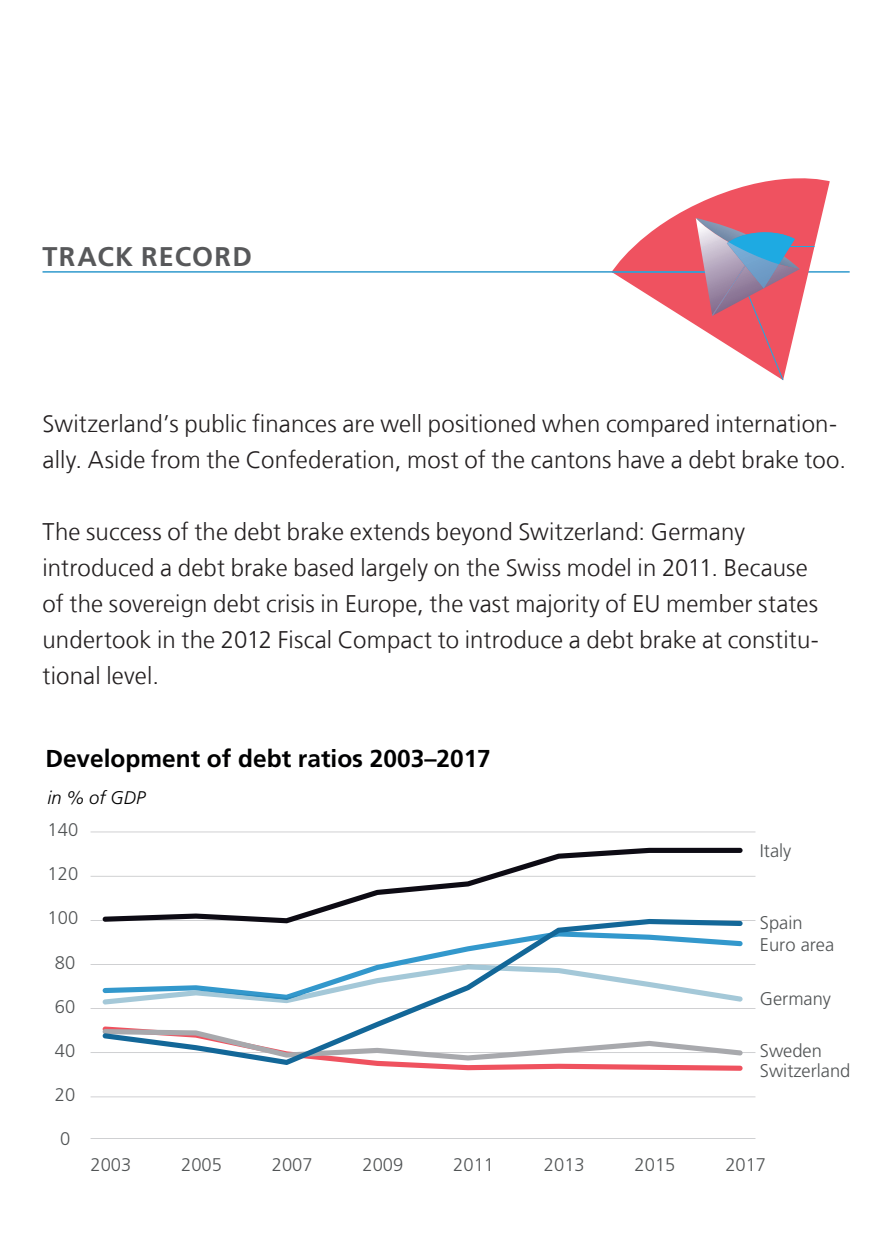
<style>
.page{position:relative;width:893px;height:1259px;background:#fff}
.page>*{position:absolute;margin:0;border:0;box-sizing:border-box;transform-origin:0 0}
.Tab_blau_Titel{font:700 27px "Frutiger LT Com";letter-spacing:.045em;color:#57585a}
.t1{font:700 24.3px "Frutiger LT Com";color:#000001}
.GT{font:300 24px/36px "Frutiger LT Com";letter-spacing:.005em;color:#231f20}
.t2{font:300 18.3px "Frutiger LT Com";color:#515455}
.t3{font:italic 300 18.3px "Frutiger LT Com";color:#000001}
</style>
<div class="page">
<hr style="left:43px;top:271px;width:807px;height:2px;background:#2f99cd">
<svg style="left:671px;top:178px;width:159px;height:95px;fill:#ef5260"></svg>
<svg style="left:612px;top:218px;width:203px;height:162px"></svg>
<hr style="left:91px;top:1138px;width:664px;height:1px;background:#a8a9ad">
<hr style="left:91px;top:831px;width:664px;height:1px;background:#a8a9ad">
<hr style="left:91px;top:876px;width:664px;height:1px;background:#a8a9ad">
<hr style="left:91px;top:920px;width:664px;height:1px;background:#a8a9ad">
<hr style="left:91px;top:964px;width:664px;height:1px;background:#a8a9ad">
<hr style="left:91px;top:1008px;width:664px;height:1px;background:#a8a9ad">
<hr style="left:91px;top:1052px;width:664px;height:1px;background:#a8a9ad">
<hr style="left:91px;top:1096px;width:664px;height:1px;background:#a8a9ad">
<svg style="left:368px;top:1065px;width:375px;height:5px;background:#f1717c"></svg>
<svg style="left:102px;top:919px;width:641px;height:146px"></svg>
<svg style="left:103px;top:848px;width:640px;height:75px"></svg>
<p class="Tab_blau_Titel" style="left:43px;top:241px;width:211px">TRACK RECORD</p>
<p class="GT" style="left:43px;top:406px;width:805px">Switzerland’s public finances are well positioned when compared internation&shy;ally. Aside from the Confederation, most of the cantons have a debt brake too.</p>
<p class="GT" style="left:43px;top:514px;width:778px">The success of the debt brake extends beyond Switzerland: Germany introduced a debt brake based largely on the Swiss model in 2011. Because of the sovereign debt crisis in Europe, the vast majority of EU member states undertook in the 2012 Fiscal Compact to introduce a debt brake at constitu&shy;tional level.</p>
<p class="t1" style="left:45px;top:744px;width:447px">Development of debt ratios 2003–2017</p>
<p class="t3" style="left:47px;top:787px;width:99px">in % of GDP</p>
<p class="t2" style="left:48px;top:819px;width:32px">140</p>
<p class="t2" style="left:48px;top:863px;width:32px">120</p>
<p class="t2" style="left:48px;top:907px;width:32px">100</p>
<p class="t2" style="left:55px;top:951px;width:22px">80</p>
<p class="t2" style="left:55px;top:995px;width:22px">60</p>
<p class="t2" style="left:55px;top:1039px;width:22px">40</p>
<p class="t2" style="left:55px;top:1084px;width:22px">20</p>
<p class="t2" style="left:60px;top:1128px;width:12px">0</p>
<p class="t2" style="left:760px;top:840px;width:33px">Italy</p>
<p class="t2" style="left:760px;top:912px;width:44px">Spain</p>
<p class="t2" style="left:760px;top:934px;width:76px">Euro area</p>
<p class="t2" style="left:760px;top:988px;width:73px">Germany</p>
<p class="t2" style="left:760px;top:1040px;width:64px">Sweden</p>
<p class="t2" style="left:760px;top:1059px;width:92px">Switzerland</p>
<p class="t2" style="left:91px;top:1154px;width:42px">2003</p>
<p class="t2" style="left:181px;top:1154px;width:42px">2005</p>
<p class="t2" style="left:272px;top:1154px;width:42px">2007</p>
<p class="t2" style="left:363px;top:1154px;width:42px">2009</p>
<p class="t2" style="left:453px;top:1154px;width:42px">2011</p>
<p class="t2" style="left:544px;top:1154px;width:42px">2013</p>
<p class="t2" style="left:635px;top:1154px;width:42px">2015</p>
<p class="t2" style="left:725px;top:1154px;width:42px">2017</p>
</div>
